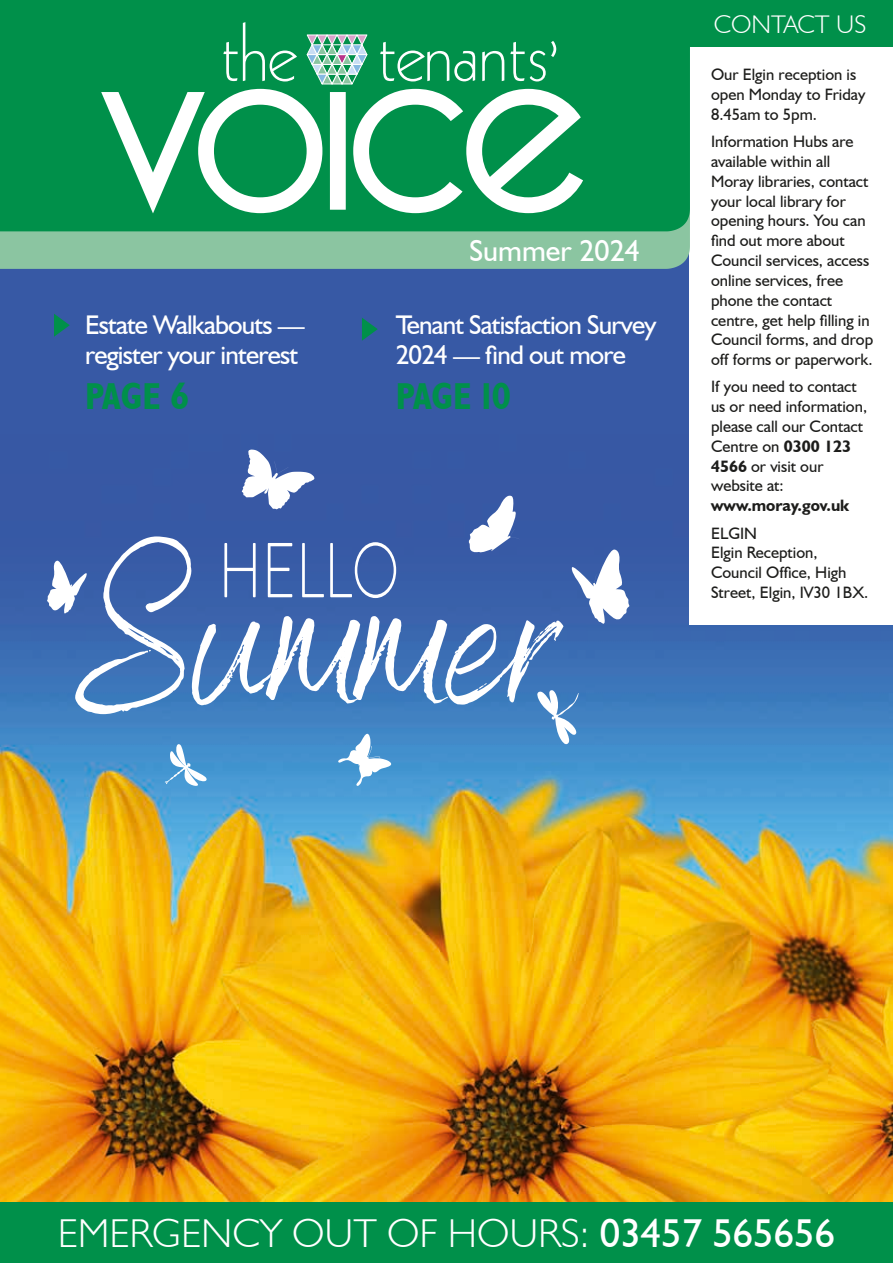
<style>
.page{position:relative;width:893px;height:1263px;background:#fff}
.page>*{position:absolute;margin:0;border:0;box-sizing:border-box;transform-origin:0 0}
.t1{font:300 40.35px "Humanist 521 BT";color:#fff}
.t2{font:700 condensed 37.5px "Humanist 521 BT";color:#00904a}
.t3{font:30px "Humanist 521 BT";color:#fff}
.t4{font:27px/30px "Humanist 521 BT";letter-spacing:-.03em;color:#fff}
.t5{font:300 25.5px "Humanist 521 BT";color:#fff}
.t6{font:16.5px/19.8px "Humanist 521 BT";color:#1d1d1b}
.t7{font:700 16.5px "Humanist 521 BT";color:#1d1d1b}
.s1{font-weight:700}
.s2{font-weight:400}
</style>
<div class="page">
<div style="left:0;top:247px;width:893px;height:962px;background:#3759a5"></div>
<img style="left:0;top:435px;width:893px;height:767px">
<div style="left:0;top:1202px;width:893px;height:61px;background:#00904a"></div>
<div style="left:690px;top:0;width:203px;height:624px;background:#fff"></div>
<div style="left:0;top:231px;width:690px;height:38px;background:#8bc5a1"></div>
<div style="left:0;top:0;width:690px;height:231px;background:#00904a"></div>
<svg style="left:101px;top:89px;width:482px;height:124px;fill:#00904a"></svg>
<svg style="left:223px;top:22px;width:74px;height:59px;background:#25a064"></svg>
<svg style="left:380px;top:42px;width:95px;height:39px;background:#35a770"></svg>
<svg style="left:482px;top:51px;width:22px;height:30px"></svg>
<svg style="left:510px;top:41px;width:46px;height:40px;background:#2ea46a"></svg>
<svg style="left:306px;top:34px;width:62px;height:51px;background:#81bea8"></svg>
<div style="left:688px;top:0;width:203px;height:46px;background:#00904a"></div>
<svg style="left:54px;top:314px;width:16px;height:23px"></svg>
<svg style="left:75px;top:536px;width:488px;height:178px"></svg>
<svg style="left:571px;top:549px;width:59px;height:75px"></svg>
<svg style="left:242px;top:449px;width:73px;height:60px"></svg>
<svg style="left:46px;top:560px;width:41px;height:54px"></svg>
<svg style="left:536px;top:690px;width:43px;height:55px;background:#77a6d3"></svg>
<svg style="left:165px;top:744px;width:42px;height:42px;background:#77b1dc"></svg>
<svg style="left:338px;top:734px;width:53px;height:52px;background:#7bb2dc"></svg>
<svg style="left:468px;top:494px;width:51px;height:59px"></svg>
<svg style="left:362px;top:318px;width:16px;height:23px"></svg>
<h3 class="t4" style="left:85px;top:309px;width:221px">Estate Walkabouts — register your interest</h3>
<h2 class="t2" style="left:85px;top:373px;width:106px">PAGE 6</h2>
<h3 class="t3" style="left:469px;top:232px;width:172px">Summer 2024</h3>
<h3 class="t4" style="left:396px;top:309px;width:262px">Tenant Satisfaction Survey<br>2024 — find out more</h3>
<h2 class="t2" style="left:396px;top:373px;width:117px">PAGE 10</h2>
<h3 class="t5" style="left:714px;top:8px;width:154px">CONTACT US</h3>
<p class="t6" style="left:711px;top:65px;width:156px">Our Elgin reception is open Monday to Friday<br>8.45am to 5pm.</p>
<p class="t6" style="left:711px;top:131px;width:164px">Information Hubs are available within all<br>Moray libraries, contact your local library for opening hours. You can find out more about<br>Council services, access online services, free phone the contact centre, get help filling in<br>Council forms, and drop off forms or paperwork.</p>
<p class="t6" style="left:711px;top:377px;width:158px">If you need to contact us or need information, please call our Contact<br>Centre on <span class="s1">0300 123<br>4566</span> or visit our website at:</p>
<p class="t7" style="left:711px;top:495px;width:140px">www.moray.gov.uk</p>
<p class="t6" style="left:711px;top:523px;width:159px">ELGIN<br>Elgin Reception,<br>Council Office, High<br>Street, Elgin, IV30 1BX.</p>
<h1 class="t1" style="left:58px;top:1208px;width:779px">EMERGENCY OUT OF HOURS: <span class="s2">03457 565656</span></h1>
</div>
